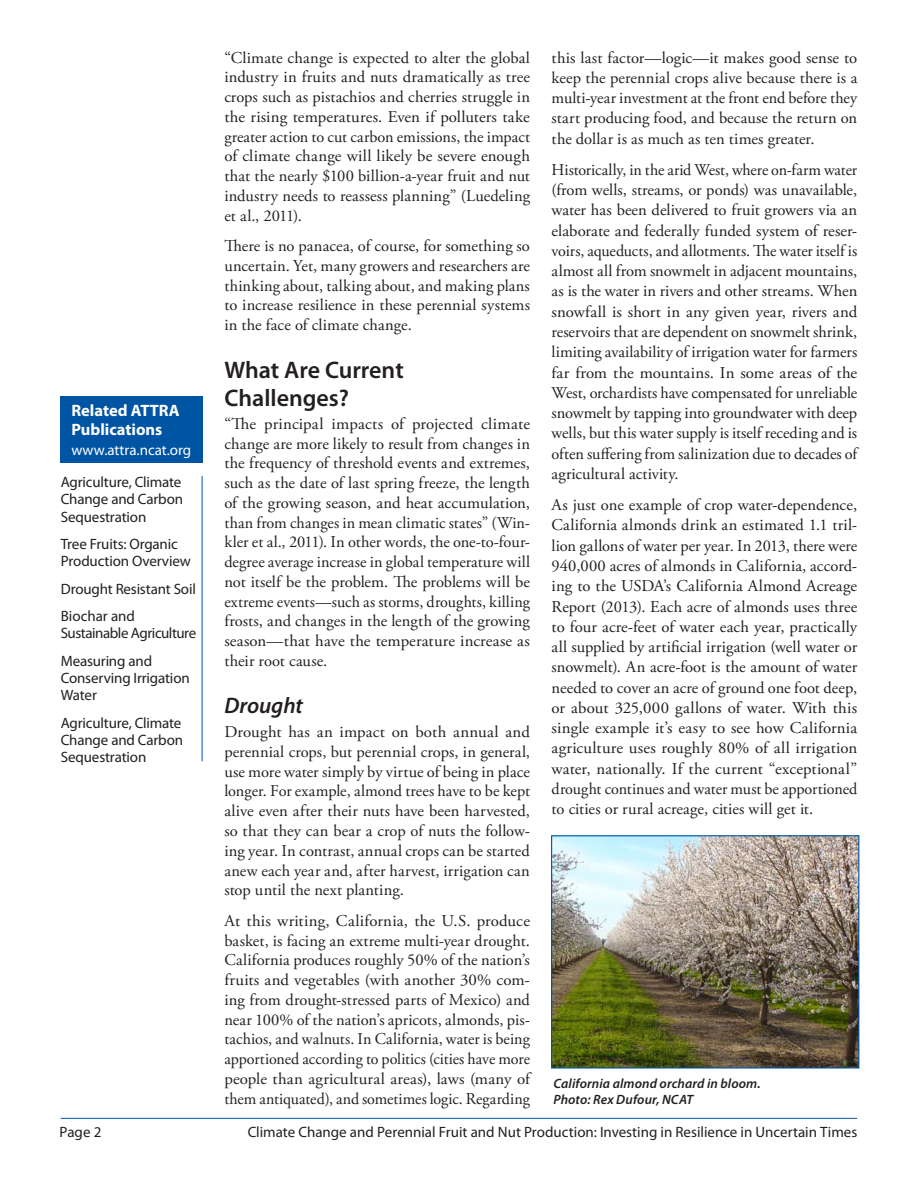
<style>
.page{position:relative;width:918px;height:1188px;background:#fff}
.page>*{position:absolute;margin:0;border:0;box-sizing:border-box;transform-origin:0 0}
.t1{font:600 24px/27.3px "Myriad Pro";color:#231f20}
.t2{font:italic 600 22.5px "Myriad Pro";letter-spacing:-.005em;color:#231f20}
.t3{font:16.5px/19.8px "Adobe Garamond Pro";letter-spacing:.005em;color:#231f20;text-align:justify}
.t4{font:700 16.5px/19.5px "Myriad Pro";color:#fff}
.t5{font:15px/17.2px "Myriad Pro";letter-spacing:-.01em;color:#231f20}
.t6{font:15px/27.5px "Myriad Pro";letter-spacing:-.03em;color:#231f20}
.t7{font:15px "Myriad Pro";color:#fff}
.t8{font:italic 600 13.5px/16.5px "Myriad Pro";letter-spacing:.01em;color:#231f20}
</style>
<div class="page">
<hr style="left:61px;top:1118px;width:796px;height:1px;background:#0054a4">
<div style="left:61px;top:396px;width:142px;height:66px;background:#0054a4"></div>
<hr style="left:202px;top:476px;width:1px;height:285px;background:#0054a4">
<img style="left:553px;top:837px;width:304px;height:230px">
<div style="left:551px;top:835px;width:308px;height:234px;border:1px solid #0054a4"></div>
<p class="t4" style="left:71px;top:402px;width:110px">Related ATTRA<br>Publications</p>
<p class="t7" style="left:71px;top:444px;width:121px">www.attra.ncat.org</p>
<p class="t5" style="left:61px;top:475px;width:124px">Agriculture, Climate<br>Change and Carbon<br>Sequestration</p>
<p class="t5" style="left:61px;top:537px;width:132px">Tree Fruits: Organic<br>Production Overview</p>
<p class="t5" style="left:61px;top:576px;width:137px;line-height:27.5px">Drought Resistant Soil<br>Biochar and</p>
<p class="t6" style="left:61px;top:621px;width:137px">Sustainable Agriculture<br>Measuring and</p>
<p class="t5" style="left:61px;top:671px;width:131px">Conserving Irrigation<br>Water</p>
<p class="t5" style="left:61px;top:715px;width:124px">Agriculture, Climate<br>Change and Carbon<br>Sequestration</p>
<p class="t3" style="left:224px;top:49px;width:307px">“Climate change is expected to alter the global industry in fruits and nuts dramatically as tree crops such as pistachios and cherries struggle in the rising temperatures. Even if polluters take greater action to cut carbon emissions, the impact of climate change will likely be severe enough that the nearly $100 billion-a-year fruit and nut industry needs to reassess planning” (Luedeling et al., 2011).</p>
<p class="t3" style="left:224px;top:237px;width:307px">There is no panacea, of course, for something so uncertain. Yet, many growers and researchers are thinking about, talking about, and making plans to increase resilience in these perennial systems in the face of climate change.</p>
<h1 class="t1" style="left:224px;top:359px;width:181px">What Are Current<br>Challenges?</h1>
<p class="t3" style="left:224px;top:415px;width:307px">“The principal impacts of projected climate change are more likely to result from changes in the frequency of threshold events and extremes, such as the date of last spring freeze, the length of the growing season, and heat accumulation, than from changes in mean climatic states” (Win&shy;kler et al., 2011). In other words, the one-to-four&shy;degree average increase in global temperature will not itself be the problem. The problems will be extreme events—such as storms, droughts, killing frosts, and changes in the length of the growing season—that have the temperature increase as their root cause.</p>
<h2 class="t2" style="left:224px;top:697px;width:80px">Drought</h2>
<p class="t3" style="left:224px;top:723px;width:307px">Drought has an impact on both annual and perennial crops, but perennial crops, in general, use more water simply by virtue of being in place longer. For example, almond trees have to be kept alive even after their nuts have been harvested, so that they can bear a crop of nuts the follow&shy;ing year. In contrast, annual crops can be started anew each year and, after harvest, irrigation can stop until the next planting.</p>
<p class="t3" style="left:224px;top:912px;width:307px">At this writing, California, the U.S. produce basket, is facing an extreme multi-year drought.<br>California produces roughly 50% of the nation’s fruits and vegetables (with another 30% com&shy;ing from drought-stressed parts of Mexico) and near 100% of the nation’s apricots, almonds, pis&shy;tachios, and walnuts. In California, water is being apportioned according to politics (cities have more people than agricultural areas), laws (many of them antiquated), and sometimes logic. Regarding</p>
<p class="t3" style="left:552px;top:49px;width:307px;line-height:20.2px">this last factor—logic—it makes good sense to keep the perennial crops alive because there is a multi-year investment at the front end before they start producing food, and because the return on the dollar is as much as ten times greater.</p>
<p class="t3" style="left:552px;top:161px;width:307px;line-height:20.2px">Historically, in the arid West, where on-farm water (from wells, streams, or ponds) was unavailable, water has been delivered to fruit growers via an elaborate and federally funded system of reser&shy;voirs, aqueducts, and allotments. The water itself is almost all from snowmelt in adjacent mountains, as is the water in rivers and other streams. When snowfall is short in any given year, rivers and reservoirs that are dependent on snowmelt shrink, limiting availability of irrigation water for farmers far from the mountains. In some areas of the West, orchardists have compensated for unreliable snowmelt by tapping into groundwater with deep wells, but this water supply is itself receding and is often suffering from salinization due to decades of agricultural activity.</p>
<p class="t3" style="left:552px;top:496px;width:307px;line-height:20.2px">As just one example of crop water-dependence, California almonds drink an estimated 1.1 tril&shy;lion gallons of water per year. In 2013, there were 940,000 acres of almonds in California, accord&shy;ing to the USDA’s California Almond Acreage Report (2013). Each acre of almonds uses three to four acre-feet of water each year, practically all supplied by artificial irrigation (well water or snowmelt). An acre-foot is the amount of water needed to cover an acre of ground one foot deep, or about 325,000 gallons of water. With this single example it’s easy to see how California agriculture uses roughly 80% of all irrigation water, nationally. If the current “exceptional” drought continues and water must be apportioned to cities or rural acreage, cities will get it.</p>
<p class="t8" style="left:554px;top:1076px;width:209px">California almond orchard in bloom.<br>Photo: Rex Dufour, NCAT</p>
<p class="t5" style="left:60px;top:1125px;width:43px">Page 2</p>
<p class="t5" style="left:248px;top:1125px;width:611px">Climate Change and Perennial Fruit and Nut Production: Investing in Resilience in Uncertain Times</p>
</div>
